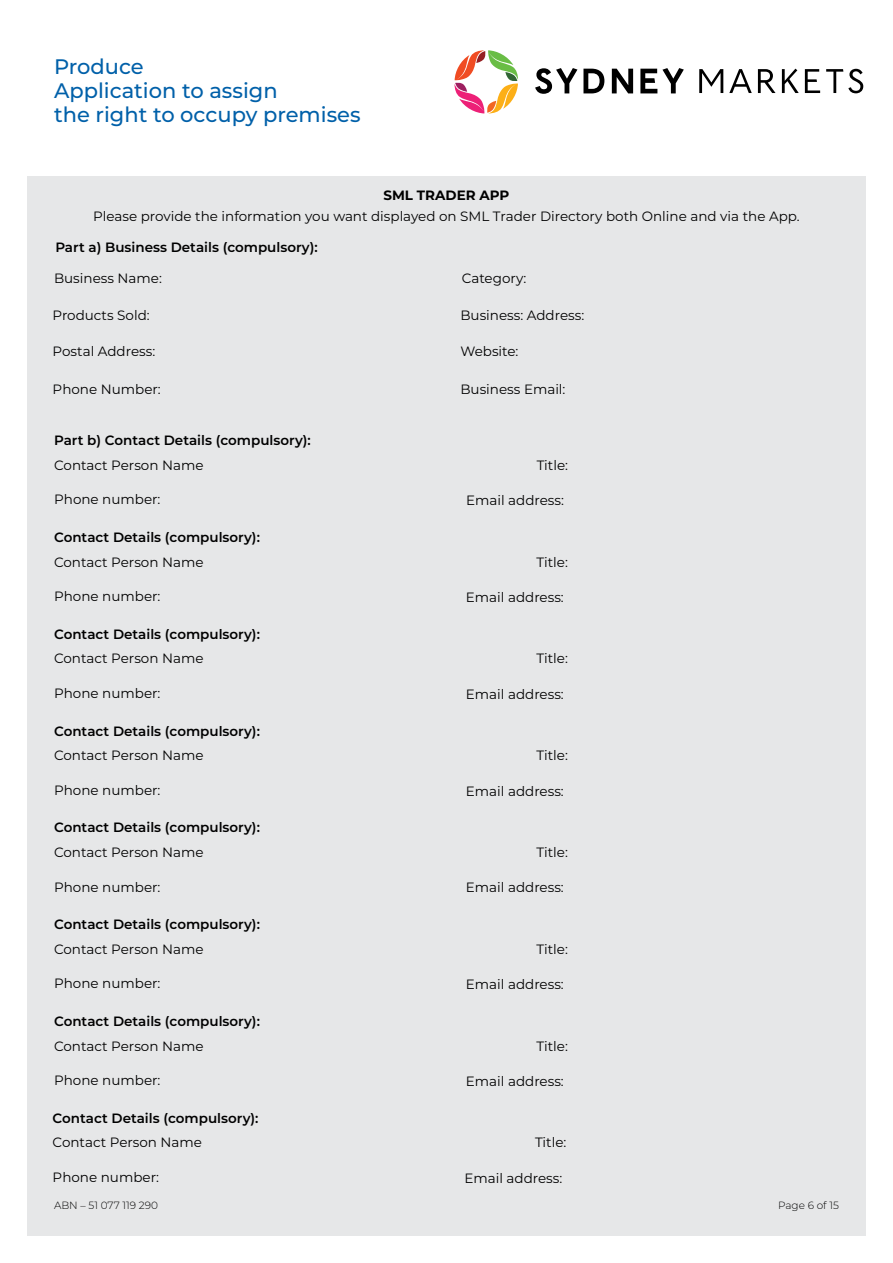
<style>
.page{position:relative;width:893px;height:1263px;background:#fff}
.page>*{position:absolute;margin:0;border:0;box-sizing:border-box;transform-origin:0 0}
.t1{font:500 21px/24px "Montserrat";color:#0060a9}
.t2{font:13.5px "Montserrat";color:#000}
.t3{font:600 13.5px "Montserrat";color:#000}
.t4{font:700 13.5px "Montserrat";color:#000}
.t5{font:300 10.5px "Montserrat";color:#000}
</style>
<div class="page">
<div style="left:27px;top:176px;width:839px;height:1060px;background:#e6e7e8"></div>
<svg style="left:535px;top:68px;width:42px;height:26px"></svg>
<svg style="left:583px;top:69px;width:21px;height:24px"></svg>
<svg style="left:612px;top:69px;width:21px;height:24px"></svg>
<svg style="left:640px;top:68px;width:44px;height:25px"></svg>
<svg style="left:699px;top:69px;width:24px;height:24px"></svg>
<svg style="left:729px;top:69px;width:23px;height:24px"></svg>
<svg style="left:758px;top:69px;width:17px;height:24px"></svg>
<svg style="left:782px;top:69px;width:17px;height:24px"></svg>
<svg style="left:805px;top:69px;width:15px;height:24px"></svg>
<svg style="left:454px;top:50px;width:64px;height:63px"></svg>
<svg style="left:826px;top:69px;width:37px;height:24px"></svg>
<h1 class="t1" style="left:54px;top:54px;width:308px">Produce<br>Application to assign<br>the right to occupy premises</h1>
<p class="t4" style="left:383px;top:185px;width:128px">SML TRADER APP</p>
<p class="t2" style="left:93px;top:207px;width:708px">Please provide the information you want displayed on SML Trader Directory both Online and via the App.</p>
<p class="t3" style="left:55px;top:238px;width:264px">Part a) Business Details (compulsory):</p>
<p class="t2" style="left:54px;top:269px;width:109px">Business Name:</p>
<p class="t2" style="left:53px;top:306px;width:99px">Products Sold:</p>
<p class="t2" style="left:53px;top:342px;width:104px">Postal Address:</p>
<p class="t2" style="left:53px;top:380px;width:110px">Phone Number:</p>
<p class="t2" style="left:462px;top:269px;width:66px">Category:</p>
<p class="t2" style="left:460px;top:306px;width:125px">Business: Address:</p>
<p class="t2" style="left:460px;top:342px;width:60px">Website:</p>
<p class="t2" style="left:460px;top:380px;width:107px">Business Email:</p>
<p class="t3" style="left:54px;top:431px;width:258px">Part b) Contact Details (compulsory):</p>
<p class="t2" style="left:54px;top:456px;width:151px">Contact Person Name</p>
<p class="t2" style="left:54px;top:490px;width:108px">Phone number:</p>
<p class="t2" style="left:466px;top:491px;width:99px">Email address:</p>
<p class="t2" style="left:537px;top:456px;width:33px">Title:</p>
<p class="t3" style="left:54px;top:528px;width:207px">Contact Details (compulsory):</p>
<p class="t2" style="left:54px;top:553px;width:151px">Contact Person Name</p>
<p class="t2" style="left:54px;top:587px;width:108px">Phone number:</p>
<p class="t2" style="left:466px;top:588px;width:99px">Email address:</p>
<p class="t2" style="left:537px;top:553px;width:33px">Title:</p>
<p class="t3" style="left:54px;top:624px;width:207px">Contact Details (compulsory):</p>
<p class="t2" style="left:54px;top:649px;width:151px">Contact Person Name</p>
<p class="t2" style="left:54px;top:684px;width:108px">Phone number:</p>
<p class="t2" style="left:466px;top:685px;width:99px">Email address:</p>
<p class="t2" style="left:537px;top:649px;width:33px">Title:</p>
<p class="t3" style="left:54px;top:721px;width:207px">Contact Details (compulsory):</p>
<p class="t2" style="left:54px;top:746px;width:151px">Contact Person Name</p>
<p class="t2" style="left:54px;top:781px;width:108px">Phone number:</p>
<p class="t2" style="left:466px;top:781px;width:99px">Email address:</p>
<p class="t2" style="left:537px;top:746px;width:33px">Title:</p>
<p class="t3" style="left:54px;top:818px;width:207px">Contact Details (compulsory):</p>
<p class="t2" style="left:54px;top:843px;width:151px">Contact Person Name</p>
<p class="t2" style="left:54px;top:877px;width:108px">Phone number:</p>
<p class="t2" style="left:466px;top:878px;width:99px">Email address:</p>
<p class="t2" style="left:537px;top:843px;width:33px">Title:</p>
<p class="t3" style="left:54px;top:915px;width:207px">Contact Details (compulsory):</p>
<p class="t2" style="left:54px;top:940px;width:151px">Contact Person Name</p>
<p class="t2" style="left:54px;top:974px;width:108px">Phone number:</p>
<p class="t2" style="left:466px;top:975px;width:99px">Email address:</p>
<p class="t2" style="left:537px;top:940px;width:33px">Title:</p>
<p class="t3" style="left:54px;top:1011px;width:207px">Contact Details (compulsory):</p>
<p class="t2" style="left:54px;top:1036px;width:151px">Contact Person Name</p>
<p class="t2" style="left:54px;top:1071px;width:108px">Phone number:</p>
<p class="t2" style="left:466px;top:1072px;width:99px">Email address:</p>
<p class="t2" style="left:537px;top:1036px;width:33px">Title:</p>
<p class="t3" style="left:53px;top:1108px;width:207px">Contact Details (compulsory):</p>
<p class="t2" style="left:53px;top:1133px;width:151px">Contact Person Name</p>
<p class="t2" style="left:53px;top:1168px;width:108px">Phone number:</p>
<p class="t2" style="left:464px;top:1168px;width:99px">Email address:</p>
<p class="t2" style="left:535px;top:1133px;width:33px">Title:</p>
<p class="t5" style="left:54px;top:1198px;width:106px">ABN – 51 077 119 290</p>
<p class="t5" style="left:778px;top:1198px;width:62px">Page 6 of 15</p>
</div>
